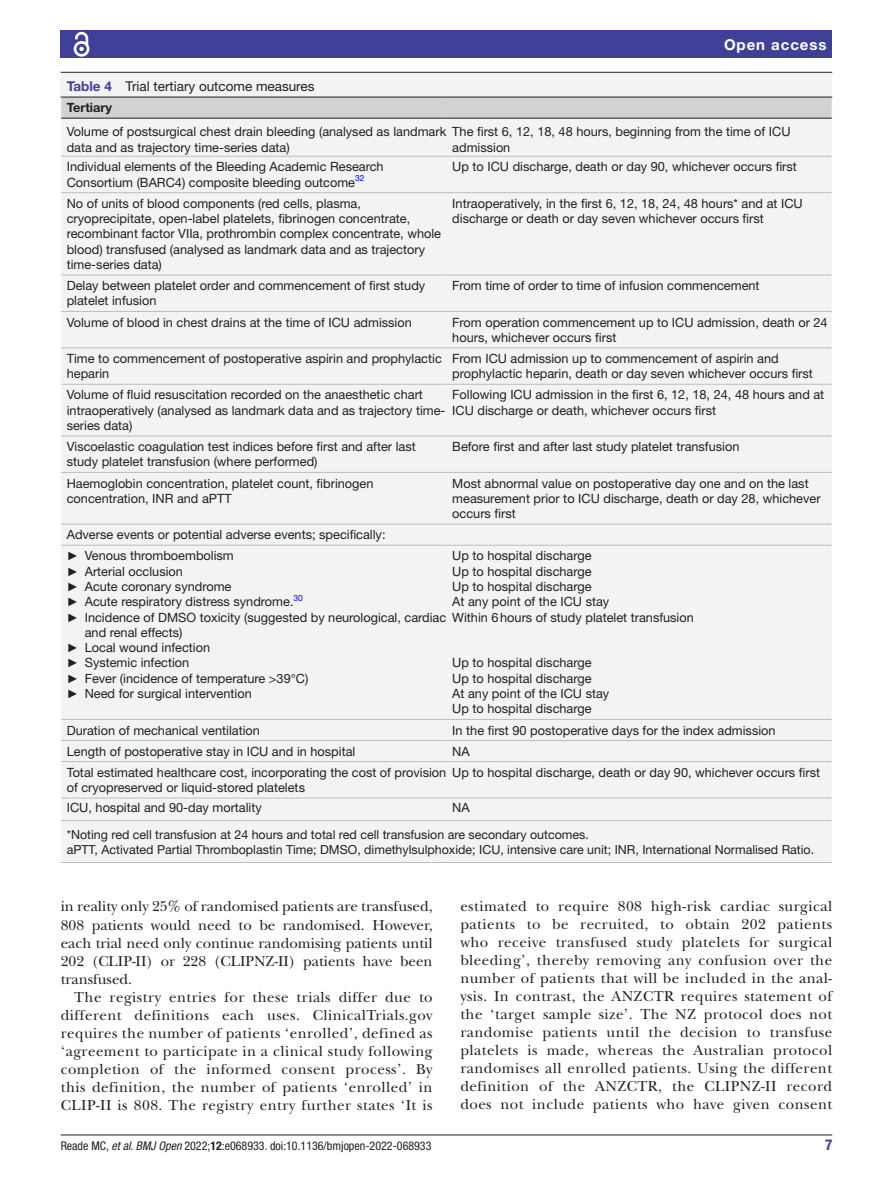
<style>
.page{position:relative;width:893px;height:1191px;background:#fff}
.page>*{position:absolute;margin:0;border:0;box-sizing:border-box;transform-origin:0 0}
.t1{font:15px/18px "New Baskerville";letter-spacing:.03em;color:#231f20;text-align:justify}
.t2{font:700 15px "Helvetica Neue LT Std";letter-spacing:.065em;color:#fff}
.t3{font:700 condensed 15px "Helvetica Neue LT Std";color:#414099}
.t4{font:13.5px "Helvetica Neue LT Std";color:#231f20}
.t5{font:12.75px/15.3px "Helvetica Neue LT Std";color:#231f20}
.t6{font:700 12.75px "Helvetica Neue LT Std";color:#231f20}
.t7{font:12.45px/15px "Helvetica Neue LT Std";color:#231f20}
.t8{font:condensed 12px "Helvetica Neue LT Std";color:#231f20}
.t9{font:8.4px "Helvetica Neue LT Std";color:#00f}
.s1{font-weight:700;color:#414099}
.s2{font-family:"Arial";font-size:12px}
.s3{font-style:italic}
.s4{font-weight:700}
</style>
<div class="page">
<hr style="left:61px;top:1134px;width:771px;height:1px;background:#231f20">
<div style="left:61px;top:31px;width:771px;height:27px;background:#414099"></div>
<svg style="left:73px;top:31px;width:17px;height:26px"></svg>
<div style="left:61px;top:73px;width:771px;height:789px;background:#f2f3f4"></div>
<hr style="left:61px;top:72px;width:771px;height:1px;background:#231f20">
<hr style="left:61px;top:118px;width:385px;height:1px;background:#231f20">
<hr style="left:446px;top:118px;width:386px;height:1px;background:#231f20">
<hr style="left:61px;top:156px;width:385px;height:1px;background:#bcbdc0">
<hr style="left:446px;top:156px;width:386px;height:1px;background:#bcbdc0">
<hr style="left:61px;top:192px;width:385px;height:1px;background:#bcbdc0">
<hr style="left:446px;top:192px;width:386px;height:1px;background:#bcbdc0">
<hr style="left:61px;top:275px;width:385px;height:1px;background:#bcbdc0">
<hr style="left:446px;top:275px;width:386px;height:1px;background:#bcbdc0">
<hr style="left:61px;top:311px;width:385px;height:1px;background:#bcbdc0">
<hr style="left:446px;top:311px;width:386px;height:1px;background:#bcbdc0">
<hr style="left:61px;top:347px;width:385px;height:1px;background:#bcbdc0">
<hr style="left:446px;top:347px;width:386px;height:1px;background:#bcbdc0">
<hr style="left:61px;top:384px;width:385px;height:1px;background:#bcbdc0">
<hr style="left:446px;top:384px;width:386px;height:1px;background:#bcbdc0">
<hr style="left:61px;top:436px;width:385px;height:1px;background:#bcbdc0">
<hr style="left:446px;top:436px;width:386px;height:1px;background:#bcbdc0">
<hr style="left:61px;top:472px;width:385px;height:1px;background:#bcbdc0">
<hr style="left:446px;top:472px;width:386px;height:1px;background:#bcbdc0">
<hr style="left:61px;top:524px;width:385px;height:1px;background:#bcbdc0">
<hr style="left:446px;top:524px;width:386px;height:1px;background:#bcbdc0">
<hr style="left:61px;top:545px;width:385px;height:1px;background:#bcbdc0">
<hr style="left:446px;top:545px;width:386px;height:1px;background:#bcbdc0">
<hr style="left:61px;top:719px;width:385px;height:1px;background:#bcbdc0">
<hr style="left:446px;top:719px;width:386px;height:1px;background:#bcbdc0">
<hr style="left:61px;top:740px;width:385px;height:1px;background:#bcbdc0">
<hr style="left:446px;top:740px;width:386px;height:1px;background:#bcbdc0">
<hr style="left:61px;top:761px;width:385px;height:1px;background:#bcbdc0">
<hr style="left:446px;top:761px;width:386px;height:1px;background:#bcbdc0">
<hr style="left:61px;top:797px;width:385px;height:1px;background:#bcbdc0">
<hr style="left:446px;top:797px;width:386px;height:1px;background:#bcbdc0">
<hr style="left:61px;top:820px;width:385px;height:1px;background:#bcbdc0">
<hr style="left:61px;top:862px;width:385px;height:1px;background:#bcbdc0">
<hr style="left:446px;top:862px;width:386px;height:1px;background:#bcbdc0">
<hr style="left:446px;top:820px;width:386px;height:1px;background:#bcbdc0">
<svg style="left:60px;top:97px;width:773px;height:21px;background:#c9cacc"></svg>
<p class="t2" style="left:724px;top:35px;width:104px">Open access</p>
<p class="t4" style="left:67px;top:78px;width:249px"><span class="s1">Table 4</span> Trial tertiary outcome measures</p>
<p class="t6" style="left:67px;top:100px;width:47px">Tertiary</p>
<p class="t5" style="left:67px;top:124px;width:381px">Volume of postsurgical chest drain bleeding (analysed as landmark data and as trajectory time-series data)</p>
<p class="t5" style="left:452px;top:124px;width:340px">The first 6, 12, 18, 48 hours, beginning from the time of ICU admission</p>
<p class="t5" style="left:67px;top:159px;width:318px">Individual elements of the Bleeding Academic Research<br>Consortium (BARC4) composite bleeding outcome</p>
<p class="t5" style="left:452px;top:159px;width:346px">Up to ICU discharge, death or day 90, whichever occurs first</p>
<p class="t9" style="left:355px;top:173px;width:11px">32</p>
<p class="t5" style="left:67px;top:195px;width:376px">No of units of blood components (red cells, plasma, cryoprecipitate, open-label platelets, fibrinogen concentrate, recombinant factor VIIa, prothrombin complex concentrate, whole blood) transfused (analysed as landmark data and as trajectory time-series data)</p>
<p class="t5" style="left:452px;top:195px;width:352px">Intraoperatively, in the first 6, 12, 18, 24, 48 hours* and at ICU discharge or death or day seven whichever occurs first</p>
<p class="t5" style="left:67px;top:278px;width:360px">Delay between platelet order and commencement of first study platelet infusion</p>
<p class="t5" style="left:452px;top:278px;width:309px">From time of order to time of infusion commencement</p>
<p class="t5" style="left:67px;top:314px;width:347px">Volume of blood in chest drains at the time of ICU admission</p>
<p class="t5" style="left:452px;top:314px;width:377px">From operation commencement up to ICU admission, death or 24 hours, whichever occurs first</p>
<p class="t5" style="left:67px;top:350px;width:377px">Time to commencement of postoperative aspirin and prophylactic heparin</p>
<p class="t5" style="left:452px;top:350px;width:362px">From ICU admission up to commencement of aspirin and prophylactic heparin, death or day seven whichever occurs first</p>
<p class="t5" style="left:67px;top:387px;width:380px">Volume of fluid resuscitation recorded on the anaesthetic chart intraoperatively (analysed as landmark data and as trajectory time&shy;series data)</p>
<p class="t5" style="left:452px;top:387px;width:373px">Following ICU admission in the first 6, 12, 18, 24, 48 hours and at<br>ICU discharge or death, whichever occurs first</p>
<p class="t5" style="left:67px;top:439px;width:350px">Viscoelastic coagulation test indices before first and after last study platelet transfusion (where performed)</p>
<p class="t5" style="left:452px;top:439px;width:289px">Before first and after last study platelet transfusion</p>
<p class="t5" style="left:67px;top:475px;width:308px">Haemoglobin concentration, platelet count, fibrinogen concentration, INR and aPTT</p>
<p class="t5" style="left:452px;top:475px;width:370px">Most abnormal value on postoperative day one and on the last measurement prior to ICU discharge, death or day 28, whichever occurs first</p>
<p class="t5" style="left:67px;top:524px;width:320px;line-height:21.1px">Adverse events or potential adverse events; specifically: <span class="s2">►</span> Venous thromboembolism</p>
<p class="t5" style="left:67px;top:563px;width:118px"><span class="s2">►</span> Arterial occlusion</p>
<p class="t5" style="left:67px;top:578px;width:166px"><span class="s2">►</span> Acute coronary syndrome</p>
<p class="t5" style="left:67px;top:594px;width:238px"><span class="s2">►</span> Acute respiratory distress syndrome.<sup>30</sup></p>
<p class="t5" style="left:67px;top:609px;width:381px"><span class="s2">►</span> Incidence of DMSO toxicity (suggested by neurological, cardiac</p>
<p class="t5" style="left:85px;top:624px;width:99px">and renal effects)</p>
<p class="t5" style="left:67px;top:640px;width:145px"><span class="s2">►</span> Local wound infection</p>
<p class="t5" style="left:67px;top:655px;width:124px"><span class="s2">►</span> Systemic infection</p>
<p class="t5" style="left:67px;top:670px;width:243px"><span class="s2">►</span> Fever (incidence of temperature &gt;39°C)</p>
<p class="t5" style="left:67px;top:685px;width:187px"><span class="s2">►</span> Need for surgical intervention</p>
<p class="t5" style="left:452px;top:548px;width:243px">Up to hospital discharge<br>Up to hospital discharge<br>Up to hospital discharge<br>At any point of the ICU stay<br>Within 6hours of study platelet transfusion</p>
<p class="t5" style="left:452px;top:655px;width:159px">Up to hospital discharge<br>Up to hospital discharge<br>At any point of the ICU stay<br>Up to hospital discharge</p>
<p class="t5" style="left:67px;top:722px;width:195px">Duration of mechanical ventilation</p>
<p class="t5" style="left:452px;top:722px;width:325px">In the first 90 postoperative days for the index admission</p>
<p class="t5" style="left:67px;top:743px;width:290px">Length of postoperative stay in ICU and in hospital</p>
<p class="t5" style="left:452px;top:743px;width:19px">NA</p>
<p class="t5" style="left:67px;top:764px;width:381px">Total estimated healthcare cost, incorporating the cost of provision of cryopreserved or liquid-stored platelets</p>
<p class="t5" style="left:452px;top:764px;width:369px">Up to hospital discharge, death or day 90, whichever occurs first</p>
<p class="t5" style="left:67px;top:799px;width:197px">ICU, hospital and 90-day mortality</p>
<p class="t5" style="left:452px;top:799px;width:19px">NA</p>
<p class="t7" style="left:67px;top:826px;width:749px">*Noting red cell transfusion at 24 hours and total red cell transfusion are secondary outcomes.<br>aPTT, Activated Partial Thromboplastin Time; DMSO, dimethylsulphoxide; ICU, intensive care unit; INR, International Normalised Ratio.</p>
<p class="t1" style="left:61px;top:897px;width:373px">in reality only 25% of randomised patients are transfused, 808 patients would need to be randomised. However, each trial need only continue randomising patients until 202 (CLIP-II) or 228 (CLIPNZ-II) patients have been transfused.</p>
<p class="t1" style="left:61px;top:988px;width:373px;text-indent:14px">The registry entries for these trials differ due to different definitions each uses. ClinicalTrials.gov requires the number of patients ‘enrolled’, defined as ‘agreement to participate in a clinical study following completion of the informed consent process’. By this definition, the number of patients ‘enrolled’ in CLIP-II is 808. The registry entry further states ‘It is</p>
<p class="t1" style="left:460px;top:897px;width:373px">estimated to require 808 high-risk cardiac surgical patients to be recruited, to obtain 202 patients who receive transfused study platelets for surgical bleeding’, thereby removing any confusion over the number of patients that will be included in the anal&shy;ysis. In contrast, the ANZCTR requires statement of the ‘target sample size’. The NZ protocol does not randomise patients until the decision to transfuse platelets is made, whereas the Australian protocol randomises all enrolled patients. Using the different definition of the ANZCTR, the CLIPNZ-II record does not include patients who have given consent</p>
<p class="t8" style="left:61px;top:1138px;width:372px">Reade MC, <span class="s3">et al</span>. <span class="s3">BMJ Open</span> 2022;<span class="s4">12</span>:e068933. doi:10.1136/bmjopen-2022-068933</p>
<p class="t3" style="left:825px;top:1135px;width:9px">7</p>
</div>
